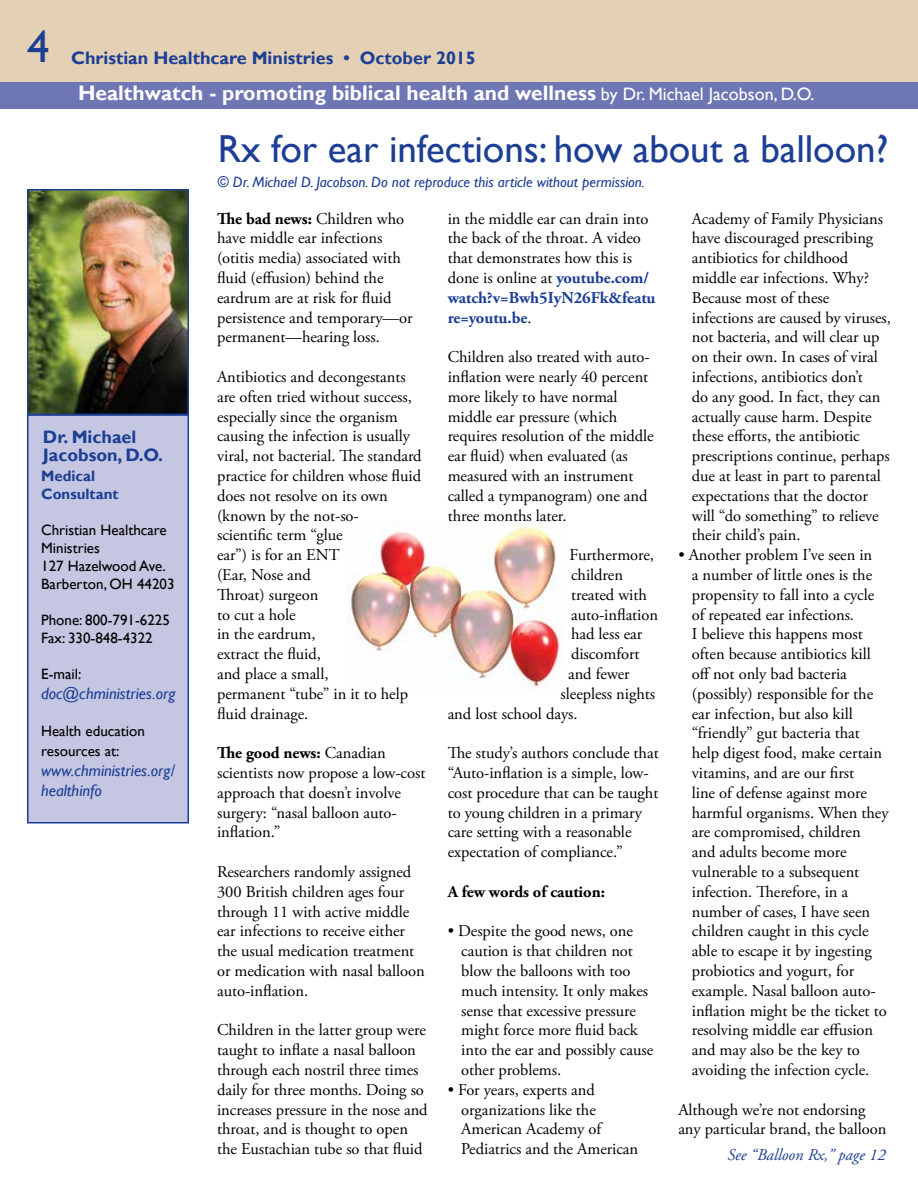
<style>
.page{position:relative;width:918px;height:1188px;background:#fff}
.page>*{position:absolute;margin:0;border:0;box-sizing:border-box;transform-origin:0 0}
.t1{font:45px "Gill Sans";color:#1c3e94}
.t2{font:39px "Gill Sans";letter-spacing:-.005em;color:#1c3e94}
.t3{font:700 21px "Gill Sans";color:#fff}
.t4{font:700 18px/18.8px "Gill Sans";color:#1c3e94}
.t5{font:16.5px/19.8px "Adobe Garamond Pro";letter-spacing:-.005em;color:#000}
.t6{font:italic 16.5px/19.8px "Gill Sans";color:#1c3e94}
.t7{font:italic 16.5px "Adobe Garamond Pro";color:#1c3e94}
.t8{font:700 16.5px "Adobe Garamond Pro";letter-spacing:-.005em;color:#000}
.t9{font:15px/18px "Gill Sans";color:#000}
.t10{font:italic 15px "Gill Sans";color:#1c3e94}
.t11{font:700 15px/18px "Gill Sans";color:#1c3e94}
.s1{font-weight:400;font-size:18px}
.s2{font-weight:700}
.s3{font-weight:700;color:#1c3e94}
</style>
<div class="page">
<div style="left:0;top:0;width:918px;height:82px;background:#e4d0b5"></div>
<div style="left:0;top:82px;width:918px;height:27px;background:#6f76b4"></div>
<img style="left:30px;top:192px;width:156px;height:220px">
<div style="left:27px;top:189px;width:162px;height:226px;border:2px solid #1c3e94"></div>
<div style="left:27px;top:414px;width:162px;height:410px;background:#c4c6e2;border:2px solid #1c3e94"></div>
<img style="left:348px;top:522px;width:216px;height:168px">
<h1 class="t1" style="left:27px;top:20px;width:24px">4</h1>
<p class="t4" style="left:71px;top:49px;width:406px">Christian Healthcare Ministries • October 2015</p>
<p class="t3" style="left:78px;top:80px;width:738px">Healthwatch - promoting biblical health and wellness <span class="s1">by Dr. Michael Jacobson, D.O.</span></p>
<h2 class="t2" style="left:218px;top:126px;width:672px">Rx for ear infections: how about a balloon?</h2>
<p class="t10" style="left:218px;top:173px;width:429px">© Dr. Michael D. Jacobson. Do not reproduce this article without permission.</p>
<p class="t4" style="left:43px;top:428px;width:122px">Dr. Michael<br>Jacobson, D.O.</p>
<p class="t11" style="left:41px;top:467px;width:79px">Medical<br>Consultant</p>
<p class="t9" style="left:41px;top:521px;width:135px">Christian Healthcare<br>Ministries<br>127 Hazelwood Ave.<br>Barberton, OH 44203</p>
<p class="t9" style="left:41px;top:611px;width:130px">Phone: 800-791-6225<br>Fax: 330-848-4322</p>
<p class="t9" style="left:41px;top:665px;width:42px">E-mail:</p>
<p class="t6" style="left:41px;top:683px;width:136px">doc@chministries.org</p>
<p class="t9" style="left:41px;top:722px;width:105px;line-height:19.8px">Health education resources at:</p>
<p class="t6" style="left:41px;top:761px;width:135px">www.chministries.org/ healthinfo</p>
<p class="t5" style="left:217px;top:209px;width:197px"><span class="s2">The bad news:</span> Children who have middle ear infections (otitis media) associated with fluid (effusion) behind the eardrum are at risk for fluid persistence and temporary—or permanent—hearing loss.</p>
<p class="t5" style="left:217px;top:367px;width:206px">Antibiotics and decongestants are often tried without success, especially since the organism causing the infection is usually viral, not bacterial. The standard practice for children whose fluid does not resolve on its own (known by the not-so-<br>scientific term “glue<br>ear”) is for an ENT<br>(Ear, Nose and<br>Throat) surgeon<br>to cut a hole<br>in the eardrum,<br>extract the fluid,<br>and place a small,<br>permanent “tube” in it to help fluid drainage.</p>
<p class="t5" style="left:217px;top:744px;width:210px"><span class="s2">The good news:</span> Canadian scientists now propose a low-cost approach that doesn’t involve surgery: “nasal balloon auto&shy;inflation.”</p>
<p class="t5" style="left:217px;top:862px;width:209px">Researchers randomly assigned<br>300 British children ages four through 11 with active middle ear infections to receive either the usual medication treatment or medication with nasal balloon auto-inflation.</p>
<p class="t5" style="left:217px;top:1021px;width:212px">Children in the latter group were taught to inflate a nasal balloon through each nostril three times daily for three months. Doing so increases pressure in the nose and throat, and is thought to open the Eustachian tube so that fluid</p>
<p class="t5" style="left:448px;top:209px;width:209px">in the middle ear can drain into the back of the throat. A video that demonstrates how this is done is online at <span class="s3">youtube.com/ watch?v=Bwh5IyN26Fk&amp;featu re=youtu.be</span>.</p>
<p class="t5" style="left:448px;top:348px;width:208px">Children also treated with auto&shy;inflation were nearly 40 percent more likely to have normal middle ear pressure (which requires resolution of the middle ear fluid) when evaluated (as measured with an instrument called a tympanogram) one and three months later.</p>
<p class="t5" style="left:570px;top:546px;width:86px">Furthermore,</p>
<p class="t5" style="left:571px;top:565px;width:53px">children</p>
<p class="t5" style="left:571px;top:585px;width:77px">treated with</p>
<p class="t5" style="left:571px;top:605px;width:89px">auto-inflation</p>
<p class="t5" style="left:571px;top:625px;width:73px">had less ear</p>
<p class="t5" style="left:571px;top:645px;width:70px">discomfort</p>
<p class="t5" style="left:568px;top:664px;width:63px">and fewer</p>
<p class="t5" style="left:561px;top:684px;width:96px">sleepless nights</p>
<p class="t5" style="left:448px;top:704px;width:131px">and lost school days.</p>
<p class="t5" style="left:448px;top:744px;width:213px">The study’s authors conclude that “Auto-inflation is a simple, low&shy;cost procedure that can be taught to young children in a primary care setting with a reasonable expectation of compliance.”</p>
<p class="t8" style="left:448px;top:882px;width:159px">A few words of caution:</p>
<p class="t5" style="left:461px;top:922px;width:194px;text-indent:-13px">• Despite the good news, one caution is that children not blow the balloons with too much intensity. It only makes sense that excessive pressure might force more fluid back into the ear and possibly cause other problems.</p>
<p class="t5" style="left:461px;top:1080px;width:179px;text-indent:-13px">• For years, experts and organizations like the<br>American Academy of<br>Pediatrics and the American</p>
<p class="t5" style="left:692px;top:209px;width:201px">Academy of Family Physicians have discouraged prescribing antibiotics for childhood middle ear infections. Why?<br>Because most of these infections are caused by viruses, not bacteria, and will clear up on their own. In cases of viral infections, antibiotics don’t<br>do any good. In fact, they can actually cause harm. Despite these efforts, the antibiotic prescriptions continue, perhaps due at least in part to parental expectations that the doctor will “do something” to relieve their child’s pain.</p>
<p class="t5" style="left:692px;top:546px;width:198px;text-indent:-13px">• Another problem I’ve seen in<br>a number of little ones is the propensity to fall into a cycle of repeated ear infections.<br>I believe this happens most often because antibiotics kill off not only bad bacteria (possibly) responsible for the ear infection, but also kill “friendly” gut bacteria that help digest food, make certain vitamins, and are our first<br>line of defense against more harmful organisms. When they are compromised, children<br>and adults become more vulnerable to a subsequent infection. Therefore, in a number of cases, I have seen children caught in this cycle able to escape it by ingesting probiotics and yogurt, for example. Nasal balloon auto&shy;inflation might be the ticket to resolving middle ear effusion and may also be the key to avoiding the infection cycle.</p>
<p class="t5" style="left:678px;top:1100px;width:210px">Although we’re not endorsing any particular brand, the balloon</p>
<p class="t7" style="left:728px;top:1145px;width:159px">See “Balloon Rx,” page 12</p>
</div>
